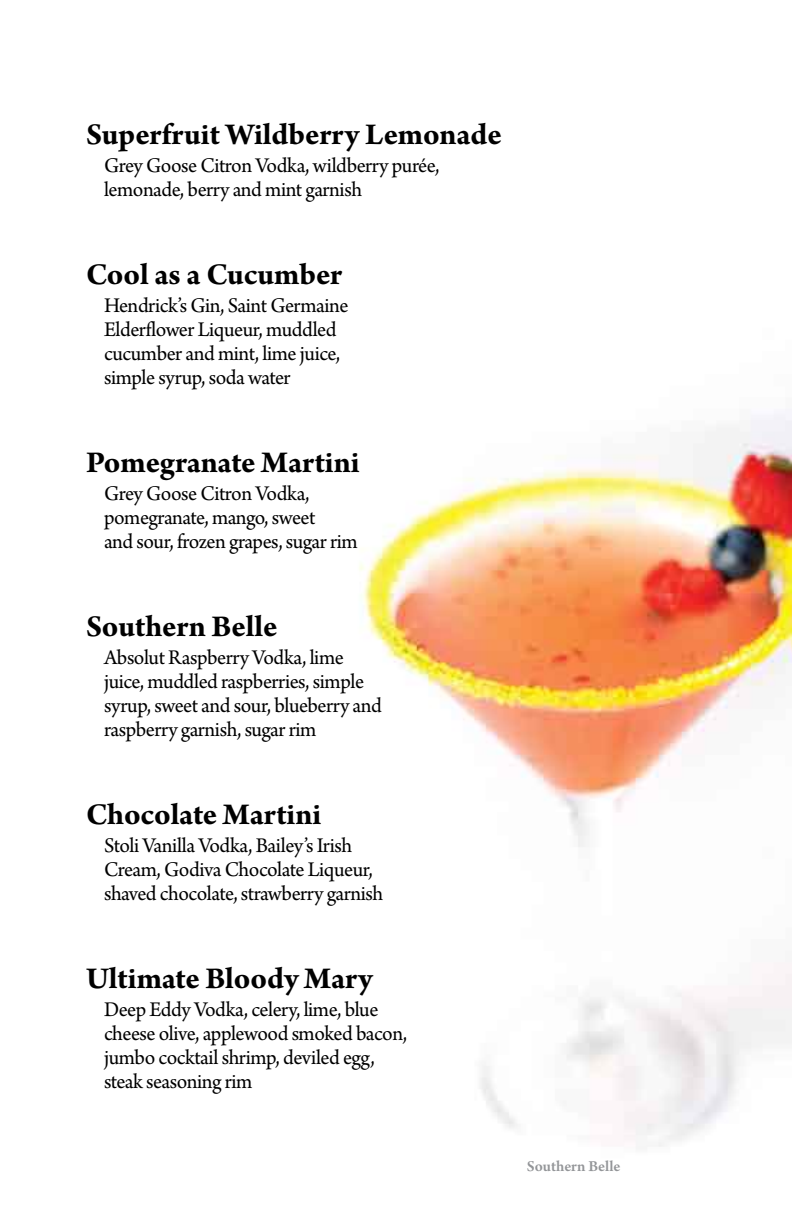
<style>
.page{position:relative;width:792px;height:1224px;background:#fff}
.page>*{position:absolute;margin:0;border:0;box-sizing:border-box;transform-origin:0 0}
.t1{font:700 32px "Arno Pro";color:#000}
.t2{font:22px/24px "Arno Pro";letter-spacing:-.02em;color:#000}
.t3{font:600 16px "Arno Pro";color:#939598}
</style>
<div class="page">
<img style="left:359px;top:414px;width:433px;height:733px">
<h1 class="t1" style="left:86px;top:116px;width:417px">Superfruit Wildberry Lemonade</h1>
<p class="t2" style="left:104px;top:155px;width:337px">Grey Goose Citron Vodka, wildberry purée, lemonade, berry and mint garnish</p>
<h1 class="t1" style="left:86px;top:256px;width:258px">Cool as a Cucumber</h1>
<p class="t2" style="left:104px;top:295px;width:246px">Hendrick’s Gin, Saint Germaine<br>Elderflower Liqueur, muddled cucumber and mint, lime juice, simple syrup, soda water</p>
<h1 class="t1" style="left:86px;top:444px;width:275px">Pomegranate Martini</h1>
<p class="t2" style="left:104px;top:483px;width:255px">Grey Goose Citron Vodka, pomegranate, mango, sweet<br>and sour, frozen grapes, sugar rim</p>
<h1 class="t1" style="left:86px;top:608px;width:193px">Southern Belle</h1>
<p class="t2" style="left:104px;top:647px;width:279px">Absolut Raspberry Vodka, lime juice, muddled raspberries, simple syrup, sweet and sour, blueberry and raspberry garnish, sugar rim</p>
<h1 class="t1" style="left:86px;top:796px;width:237px">Chocolate Martini</h1>
<p class="t2" style="left:104px;top:835px;width:281px">Stoli Vanilla Vodka, Bailey’s Irish<br>Cream, Godiva Chocolate Liqueur, shaved chocolate, strawberry garnish</p>
<h1 class="t1" style="left:86px;top:960px;width:288px">Ultimate Bloody Mary</h1>
<p class="t2" style="left:104px;top:999px;width:305px">Deep Eddy Vodka, celery, lime, blue cheese olive, applewood smoked bacon, jumbo cocktail shrimp, deviled egg, steak seasoning rim</p>
<p class="t3" style="left:527px;top:1157px;width:95px">Southern Belle</p>
</div>
